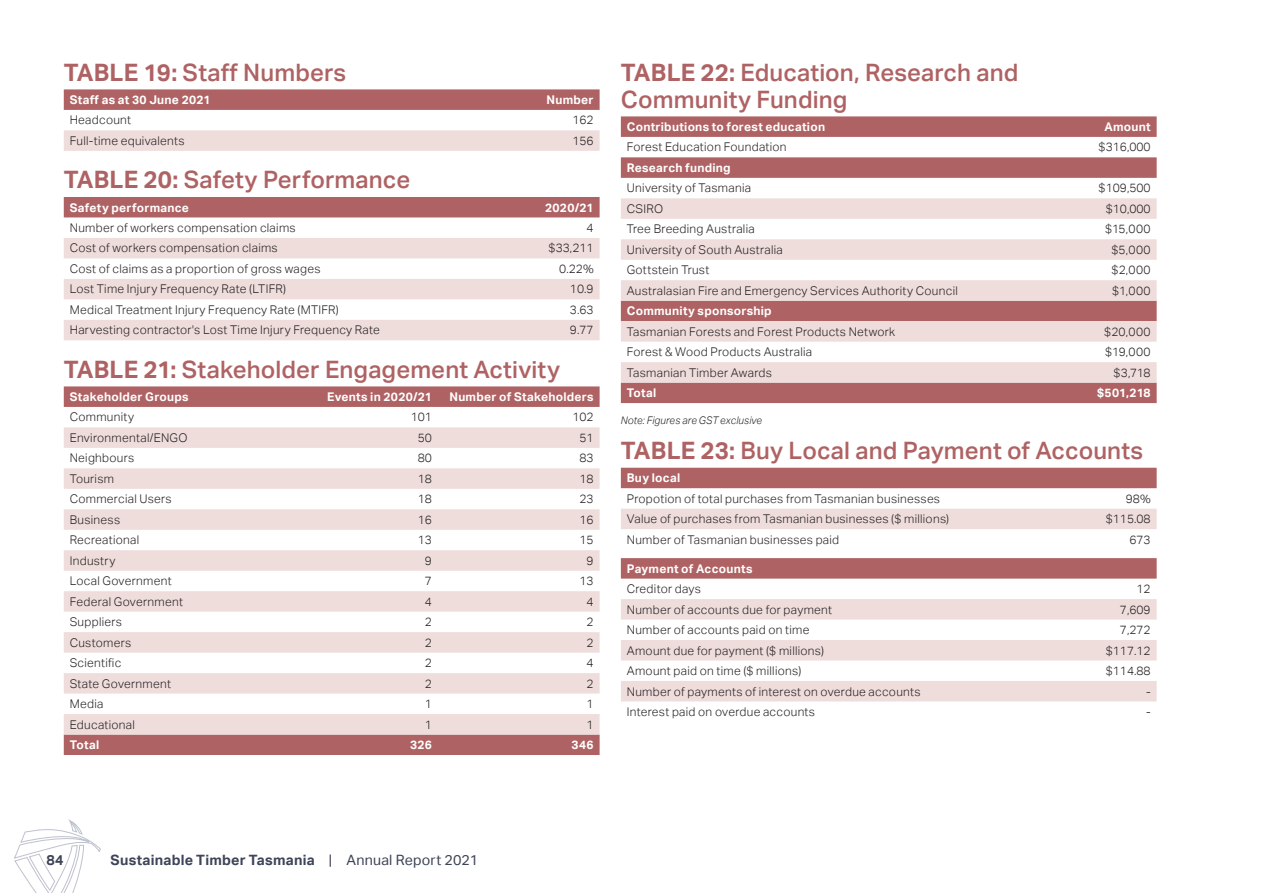
<style>
.page{position:relative;width:1263px;height:893px;background:#fff}
.page>*{position:absolute;margin:0;border:0;box-sizing:border-box;transform-origin:0 0}
.t1{font:500 24px/27px "Aktiv Grotesk";letter-spacing:.005em;color:#af6263}
.t2{font:700 14.25px "Aktiv Grotesk";letter-spacing:.015em;color:#3e4458}
.t3{font:300 12px "Aktiv Grotesk";letter-spacing:.025em;color:#231f20}
.t4{font:700 12px "Aktiv Grotesk";letter-spacing:.02em;color:#fff}
.t5{font:italic 300 10.5px "Aktiv Grotesk";letter-spacing:.01em;color:#231f20;scale:.95 1}
.s1{font-weight:700}
.s2{font-weight:400}
</style>
<div class="page">
<svg style="left:64px;top:89px;width:536px;height:21px;background:#b06566"></svg>
<div style="left:64px;top:130px;width:536px;height:21px;background:#efdddc"></div>
<div style="left:64px;top:197px;width:536px;height:20px;background:#af6263"></div>
<svg style="left:64px;top:238px;width:536px;height:102px;fill:#efdddc"></svg>
<svg style="left:64px;top:386px;width:536px;height:369px;fill:#af6263"></svg>
<svg style="left:64px;top:427px;width:536px;height:307px;fill:#f0e0df"></svg>
<svg style="left:621px;top:116px;width:536px;height:287px;fill:#af6263"></svg>
<svg style="left:621px;top:198px;width:536px;height:185px;fill:#efdddc"></svg>
<div style="left:621px;top:468px;width:536px;height:20px;background:#af6263"></div>
<div style="left:621px;top:509px;width:536px;height:20px;background:#efdddc"></div>
<svg style="left:621px;top:558px;width:536px;height:21px;background:#b06566"></svg>
<svg style="left:621px;top:599px;width:536px;height:102px;fill:#efdddc"></svg>
<svg style="left:14px;top:819px;width:87px;height:74px"></svg>
<h1 class="t1" style="left:64px;top:59px;width:284px"><span class="s1">TABLE 19:</span> Staff Numbers</h1>
<p class="t4" style="left:70px;top:93px;width:142px">Staff as at 30 June 2021</p>
<p class="t4" style="left:546px;top:93px;width:49px">Number</p>
<p class="t3" style="left:70px;top:113px;width:63px">Headcount</p>
<p class="t3" style="left:572px;top:113px;width:23px">162</p>
<p class="t3" style="left:70px;top:134px;width:116px">Full-time equivalents</p>
<p class="t3" style="left:572px;top:134px;width:23px">156</p>
<h1 class="t1" style="left:64px;top:167px;width:348px"><span class="s1">TABLE 20:</span> Safety Performance</h1>
<p class="t4" style="left:70px;top:200px;width:121px">Safety performance</p>
<p class="t4" style="left:545px;top:200px;width:50px">2020/21</p>
<p class="t3" style="left:70px;top:221px;width:227px">Number of workers compensation claims</p>
<p class="t3" style="left:586px;top:221px;width:9px">4</p>
<p class="t3" style="left:70px;top:241px;width:210px">Cost of workers compensation claims</p>
<p class="t3" style="left:549px;top:241px;width:47px">$33,211</p>
<p class="t3" style="left:70px;top:262px;width:252px">Cost of claims as a proportion of gross wages</p>
<p class="t3" style="left:559px;top:262px;width:36px">0.22%</p>
<p class="t3" style="left:70px;top:282px;width:218px">Lost Time Injury Frequency Rate (LTIFR)</p>
<p class="t3" style="left:570px;top:282px;width:25px">10.9</p>
<p class="t3" style="left:70px;top:303px;width:271px">Medical Treatment Injury Frequency Rate (MTIFR)</p>
<p class="t3" style="left:570px;top:303px;width:25px">3.63</p>
<p class="t3" style="left:70px;top:323px;width:312px">Harvesting contractor's Lost Time Injury Frequency Rate</p>
<p class="t3" style="left:570px;top:323px;width:25px">9.77</p>
<h1 class="t1" style="left:64px;top:356px;width:498px"><span class="s1">TABLE 21:</span> Stakeholder Engagement Activity</h1>
<p class="t4" style="left:70px;top:390px;width:120px">Stakeholder Groups</p>
<p class="t4" style="left:327px;top:390px;width:106px">Events in 2020/21</p>
<p class="t4" style="left:449px;top:390px;width:146px">Number of Stakeholders</p>
<p class="t3" style="left:70px;top:410px;width:66px">Community</p>
<p class="t3" style="left:411px;top:410px;width:23px">101</p>
<p class="t3" style="left:572px;top:410px;width:23px">102</p>
<p class="t3" style="left:70px;top:431px;width:119px">Environmental/ENGO</p>
<p class="t3" style="left:418px;top:431px;width:16px">50</p>
<p class="t3" style="left:579px;top:431px;width:16px">51</p>
<p class="t3" style="left:70px;top:451px;width:66px">Neighbours</p>
<p class="t3" style="left:418px;top:451px;width:16px">80</p>
<p class="t3" style="left:579px;top:451px;width:16px">83</p>
<p class="t3" style="left:70px;top:472px;width:46px">Tourism</p>
<p class="t3" style="left:418px;top:472px;width:16px">18</p>
<p class="t3" style="left:579px;top:472px;width:16px">18</p>
<p class="t3" style="left:70px;top:492px;width:104px">Commercial Users</p>
<p class="t3" style="left:418px;top:492px;width:16px">18</p>
<p class="t3" style="left:579px;top:492px;width:16px">23</p>
<p class="t3" style="left:70px;top:513px;width:52px">Business</p>
<p class="t3" style="left:418px;top:513px;width:16px">16</p>
<p class="t3" style="left:579px;top:513px;width:16px">16</p>
<p class="t3" style="left:70px;top:533px;width:71px">Recreational</p>
<p class="t3" style="left:418px;top:533px;width:16px">13</p>
<p class="t3" style="left:579px;top:533px;width:16px">15</p>
<p class="t3" style="left:70px;top:554px;width:47px">Industry</p>
<p class="t3" style="left:425px;top:554px;width:9px">9</p>
<p class="t3" style="left:586px;top:554px;width:9px">9</p>
<p class="t3" style="left:70px;top:574px;width:103px">Local Government</p>
<p class="t3" style="left:425px;top:574px;width:9px">7</p>
<p class="t3" style="left:579px;top:574px;width:16px">13</p>
<p class="t3" style="left:70px;top:595px;width:115px">Federal Government</p>
<p class="t3" style="left:425px;top:595px;width:9px">4</p>
<p class="t3" style="left:586px;top:595px;width:9px">4</p>
<p class="t3" style="left:70px;top:615px;width:54px">Suppliers</p>
<p class="t3" style="left:425px;top:615px;width:9px">2</p>
<p class="t3" style="left:586px;top:615px;width:9px">2</p>
<p class="t3" style="left:70px;top:635px;width:63px">Customers</p>
<p class="t3" style="left:425px;top:635px;width:9px">2</p>
<p class="t3" style="left:586px;top:635px;width:9px">2</p>
<p class="t3" style="left:70px;top:656px;width:53px">Scientific</p>
<p class="t3" style="left:425px;top:656px;width:9px">2</p>
<p class="t3" style="left:586px;top:656px;width:9px">4</p>
<p class="t3" style="left:70px;top:676px;width:103px">State Government</p>
<p class="t3" style="left:425px;top:676px;width:9px">2</p>
<p class="t3" style="left:586px;top:676px;width:9px">2</p>
<p class="t3" style="left:70px;top:697px;width:35px">Media</p>
<p class="t3" style="left:425px;top:697px;width:9px">1</p>
<p class="t3" style="left:586px;top:697px;width:9px">1</p>
<p class="t3" style="left:70px;top:717px;width:67px">Educational</p>
<p class="t3" style="left:425px;top:717px;width:9px">1</p>
<p class="t3" style="left:586px;top:717px;width:9px">1</p>
<p class="t4" style="left:70px;top:738px;width:31px">Total</p>
<p class="t4" style="left:410px;top:738px;width:23px">326</p>
<p class="t4" style="left:572px;top:738px;width:24px">346</p>
<h1 class="t1" style="left:621px;top:59px;width:399px"><span class="s1">TABLE 22:</span> Education, Research and<br>Community Funding</h1>
<p class="t4" style="left:627px;top:120px;width:200px">Contributions to forest education</p>
<p class="t4" style="left:1104px;top:120px;width:48px">Amount</p>
<p class="t3" style="left:627px;top:140px;width:161px">Forest Education Foundation</p>
<p class="t3" style="left:1098px;top:140px;width:54px">$316,000</p>
<p class="t4" style="left:627px;top:161px;width:105px">Research funding</p>
<p class="t3" style="left:627px;top:181px;width:126px">University of Tasmania</p>
<p class="t3" style="left:1098px;top:181px;width:54px">$109,500</p>
<p class="t3" style="left:627px;top:202px;width:38px">CSIRO</p>
<p class="t3" style="left:1106px;top:202px;width:47px">$10,000</p>
<p class="t3" style="left:627px;top:222px;width:129px">Tree Breeding Australia</p>
<p class="t3" style="left:1105px;top:222px;width:47px">$15,000</p>
<p class="t3" style="left:627px;top:243px;width:158px">University of South Australia</p>
<p class="t3" style="left:1111px;top:243px;width:41px">$5,000</p>
<p class="t3" style="left:627px;top:263px;width:84px">Gottstein Trust</p>
<p class="t3" style="left:1111px;top:263px;width:41px">$2,000</p>
<p class="t3" style="left:627px;top:284px;width:333px">Australasian Fire and Emergency Services Authority Council</p>
<p class="t3" style="left:1112px;top:284px;width:40px">$1,000</p>
<p class="t4" style="left:627px;top:304px;width:146px">Community sponsorship</p>
<p class="t3" style="left:627px;top:325px;width:270px">Tasmanian Forests and Forest Products Network</p>
<p class="t3" style="left:1104px;top:325px;width:48px">$20,000</p>
<p class="t3" style="left:627px;top:345px;width:187px">Forest &amp; Wood Products Australia</p>
<p class="t3" style="left:1105px;top:345px;width:47px">$19,000</p>
<p class="t3" style="left:627px;top:365px;width:147px">Tasmanian Timber Awards</p>
<p class="t3" style="left:1113px;top:365px;width:39px">$3,718</p>
<p class="t4" style="left:627px;top:386px;width:31px">Total</p>
<p class="t4" style="left:1097px;top:386px;width:55px">$501,218</p>
<p class="t5" style="left:621px;top:414px;width:150px">Note: Figures are GST exclusive</p>
<h1 class="t1" style="left:621px;top:437px;width:524px"><span class="s1">TABLE 23:</span> Buy Local and Payment of Accounts</h1>
<p class="t4" style="left:627px;top:471px;width:55px">Buy local</p>
<p class="t3" style="left:627px;top:492px;width:315px">Propotion of total purchases from Tasmanian businesses</p>
<p class="t3" style="left:1126px;top:492px;width:26px">98%</p>
<p class="t3" style="left:627px;top:512px;width:324px">Value of purchases from Tasmanian businesses ($ millions)</p>
<p class="t3" style="left:1106px;top:512px;width:47px">$115.08</p>
<p class="t3" style="left:627px;top:532px;width:214px">Number of Tasmanian businesses paid</p>
<p class="t3" style="left:1129px;top:532px;width:23px">673</p>
<p class="t4" style="left:627px;top:561px;width:127px">Payment of Accounts</p>
<p class="t3" style="left:627px;top:582px;width:76px">Creditor days</p>
<p class="t3" style="left:1136px;top:582px;width:16px">12</p>
<p class="t3" style="left:627px;top:602px;width:207px">Number of accounts due for payment</p>
<p class="t3" style="left:1120px;top:602px;width:32px">7,609</p>
<p class="t3" style="left:627px;top:623px;width:184px">Number of accounts paid on time</p>
<p class="t3" style="left:1120px;top:623px;width:32px">7,272</p>
<p class="t3" style="left:627px;top:643px;width:199px">Amount due for payment ($ millions)</p>
<p class="t3" style="left:1106px;top:643px;width:47px">$117.12</p>
<p class="t3" style="left:627px;top:664px;width:176px">Amount paid on time ($ millions)</p>
<p class="t3" style="left:1106px;top:664px;width:47px">$114.88</p>
<p class="t3" style="left:627px;top:684px;width:295px">Number of payments of interest on overdue accounts</p>
<p class="t3" style="left:1146px;top:684px;width:6px">-</p>
<p class="t3" style="left:627px;top:705px;width:190px">Interest paid on overdue accounts</p>
<p class="t3" style="left:1146px;top:705px;width:6px">-</p>
<p class="t2" style="left:46px;top:852px;width:19px">84</p>
<p class="t2" style="left:111px;top:852px;width:369px">Sustainable Timber Tasmania <span class="s2">| Annual Report 2021</span></p>
</div>
